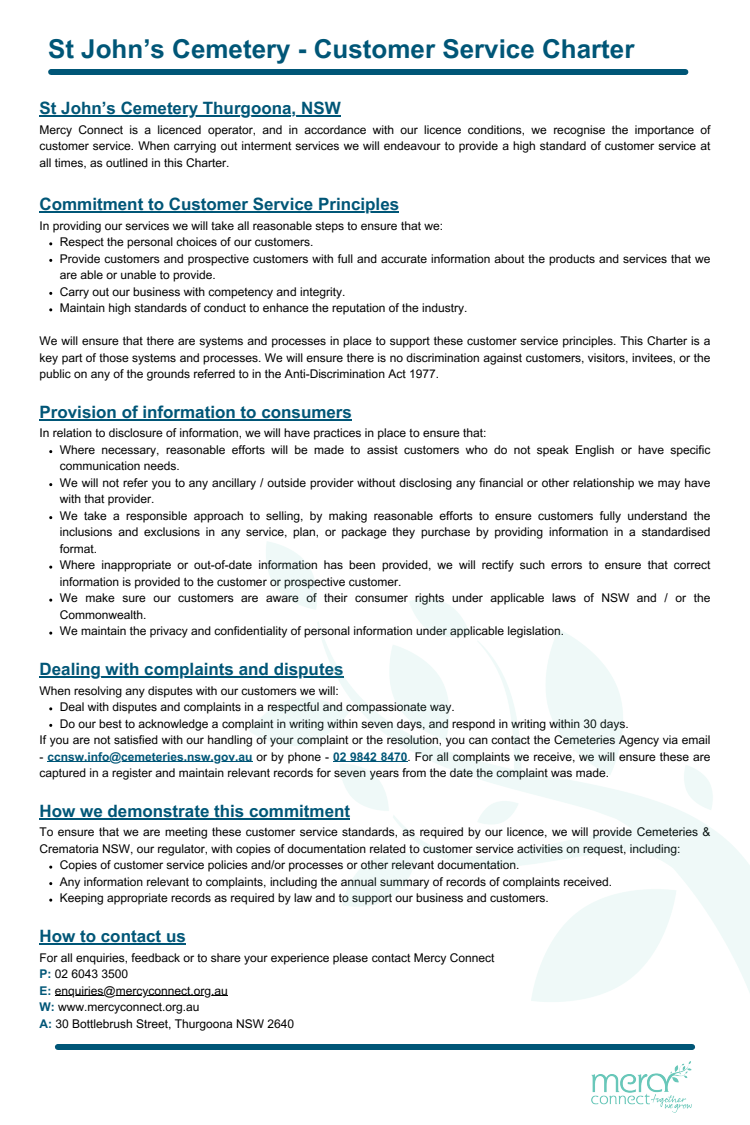
<style>
.page{position:relative;width:750px;height:1125px;background:#fff}
.page>*{position:absolute;margin:0;border:0;box-sizing:border-box;transform-origin:0 0}
.t1{font:700 26px "Arial MT Pro";color:#005677}
.t2{font:700 17px "Arial MT Pro";color:#005677}
.t3{font:12px/16.5px "Arial MT Pro";color:#000}
.s1{font-weight:700;color:#005677}
</style>
<div class="page">
<img style="left:591px;top:1062px;width:101px;height:51px">
<hr style="left:40px;top:116px;width:301px;height:1px;background:#005677">
<hr style="left:40px;top:212px;width:359px;height:1px;background:#005677">
<hr style="left:40px;top:419px;width:312px;height:2px;background:#005677">
<hr style="left:40px;top:677px;width:304px;height:1px;background:#005677">
<hr style="left:47px;top:761px;width:206px;height:1px;background:#005677">
<hr style="left:40px;top:818px;width:310px;height:2px;background:#005677">
<hr style="left:40px;top:944px;width:146px;height:1px;background:#005677">
<hr style="left:55px;top:995px;width:173px;height:1px;background:#000">
<div style="left:51px;top:69px;width:634px;height:6px;background:#005677"></div>
<div style="left:58px;top:1044px;width:634px;height:6px;background:#005677"></div>
<img style="left:250px;top:541px;width:500px;height:461px">
<p class="t1" style="left:48px;top:39px;width:588px">St John’s Cemetery - Customer Service Charter</p>
<h1 class="t2" style="left:40px;top:102px;width:303px">St John’s Cemetery Thurgoona, NSW</h1>
<p class="t3" style="left:40px;top:123px;width:672px;text-align:justify">Mercy Connect is a licenced operator, and in accordance with our licence conditions, we recognise the importance of customer service. When carrying out interment services we will endeavour to provide a high standard of customer service at all times, as outlined in this Charter.</p>
<p class="t2" style="left:40px;top:198px;width:361px">Commitment to Customer Service Principles</p>
<p class="t3" style="left:40px;top:219px;width:405px">In providing our services we will take all reasonable steps to ensure that we:</p>
<p class="t3" style="left:60px;top:235px;width:255px">Respect the personal choices of our customers.</p>
<p class="t3" style="left:60px;top:252px;width:652px">Provide customers and prospective customers with full and accurate information about the products and services that we are able or unable to provide.</p>
<p class="t3" style="left:60px;top:285px;width:287px">Carry out our business with competency and integrity.</p>
<p class="t3" style="left:60px;top:301px;width:409px">Maintain high standards of conduct to enhance the reputation of the industry.</p>
<p class="t3" style="left:40px;top:334px;width:672px;text-align:justify">We will ensure that there are systems and processes in place to support these customer service principles. This Charter is a key part of those systems and processes. We will ensure there is no discrimination against customers, visitors, invitees, or the public on any of the grounds referred to in the Anti-Discrimination Act 1977.</p>
<p class="t2" style="left:40px;top:406px;width:314px">Provision of information to consumers</p>
<p class="t3" style="left:40px;top:426px;width:448px">In relation to disclosure of information, we will have practices in place to ensure that:</p>
<p class="t3" style="left:60px;top:443px;width:652px">Where necessary, reasonable efforts will be made to assist customers who do not speak English or have specific communication needs.</p>
<p class="t3" style="left:60px;top:476px;width:652px">We will not refer you to any ancillary / outside provider without disclosing any financial or other relationship we may have with that provider.</p>
<p class="t3" style="left:60px;top:509px;width:652px;text-align:justify">We take a responsible approach to selling, by making reasonable efforts to ensure customers fully understand the inclusions and exclusions in any service, plan, or package they purchase by providing information in a standardised format.</p>
<p class="t3" style="left:60px;top:558px;width:652px">Where inappropriate or out-of-date information has been provided, we will rectify such errors to ensure that correct information is provided to the customer or prospective customer.</p>
<p class="t3" style="left:60px;top:591px;width:652px">We make sure our customers are aware of their consumer rights under applicable laws of NSW and / or the<br>Commonwealth.</p>
<p class="t3" style="left:60px;top:624px;width:506px">We maintain the privacy and confidentiality of personal information under applicable legislation.</p>
<p class="t2" style="left:40px;top:663px;width:306px">Dealing with complaints and disputes</p>
<p class="t3" style="left:40px;top:684px;width:301px">When resolving any disputes with our customers we will:</p>
<p class="t3" style="left:60px;top:700px;width:396px">Deal with disputes and complaints in a respectful and compassionate way.</p>
<p class="t3" style="left:60px;top:717px;width:570px">Do our best to acknowledge a complaint in writing within seven days, and respond in writing within 30 days.</p>
<p class="t3" style="left:40px;top:733px;width:672px">If you are not satisfied with our handling of your complaint or the resolution, you can contact the Cemeteries Agency via email</p>
<p class="t3" style="left:40px;top:750px;width:672px">- <span class="s1">ccnsw.info@cemeteries.nsw.gov.au</span> or by phone - <span class="s1">02 9842 8470</span>. For all complaints we receive, we will ensure these are</p>
<p class="t3" style="left:40px;top:766px;width:571px">captured in a register and maintain relevant records for seven years from the date the complaint was made.</p>
<p class="t2" style="left:40px;top:805px;width:312px">How we demonstrate this commitment</p>
<p class="t3" style="left:40px;top:825px;width:672px">To ensure that we are meeting these customer service standards, as required by our licence, we will provide Cemeteries &amp;</p>
<p class="t3" style="left:60px;top:842px;width:622px;text-indent:-20px">Crematoria NSW, our regulator, with copies of documentation related to customer service activities on request, including:<br>Copies of customer service policies and/or processes or other relevant documentation.</p>
<p class="t3" style="left:60px;top:875px;width:554px">Any information relevant to complaints, including the annual summary of records of complaints received.</p>
<p class="t3" style="left:60px;top:891px;width:490px">Keeping appropriate records as required by law and to support our business and customers.</p>
<p class="t2" style="left:40px;top:930px;width:148px">How to contact us</p>
<p class="t3" style="left:40px;top:951px;width:456px">For all enquiries, feedback or to share your experience please contact Mercy Connect</p>
<p class="t3" style="left:40px;top:967px;width:90px"><span class="s1">P:</span> 02 6043 3500</p>
<p class="t3" style="left:40px;top:984px;width:190px"><span class="s1">E:</span> enquiries@mercyconnect.org.au</p>
<p class="t3" style="left:40px;top:1000px;width:162px"><span class="s1">W:</span> www.mercyconnect.org.au</p>
<p class="t3" style="left:40px;top:1017px;width:256px"><span class="s1">A:</span> 30 Bottlebrush Street, Thurgoona NSW 2640</p>
</div>
